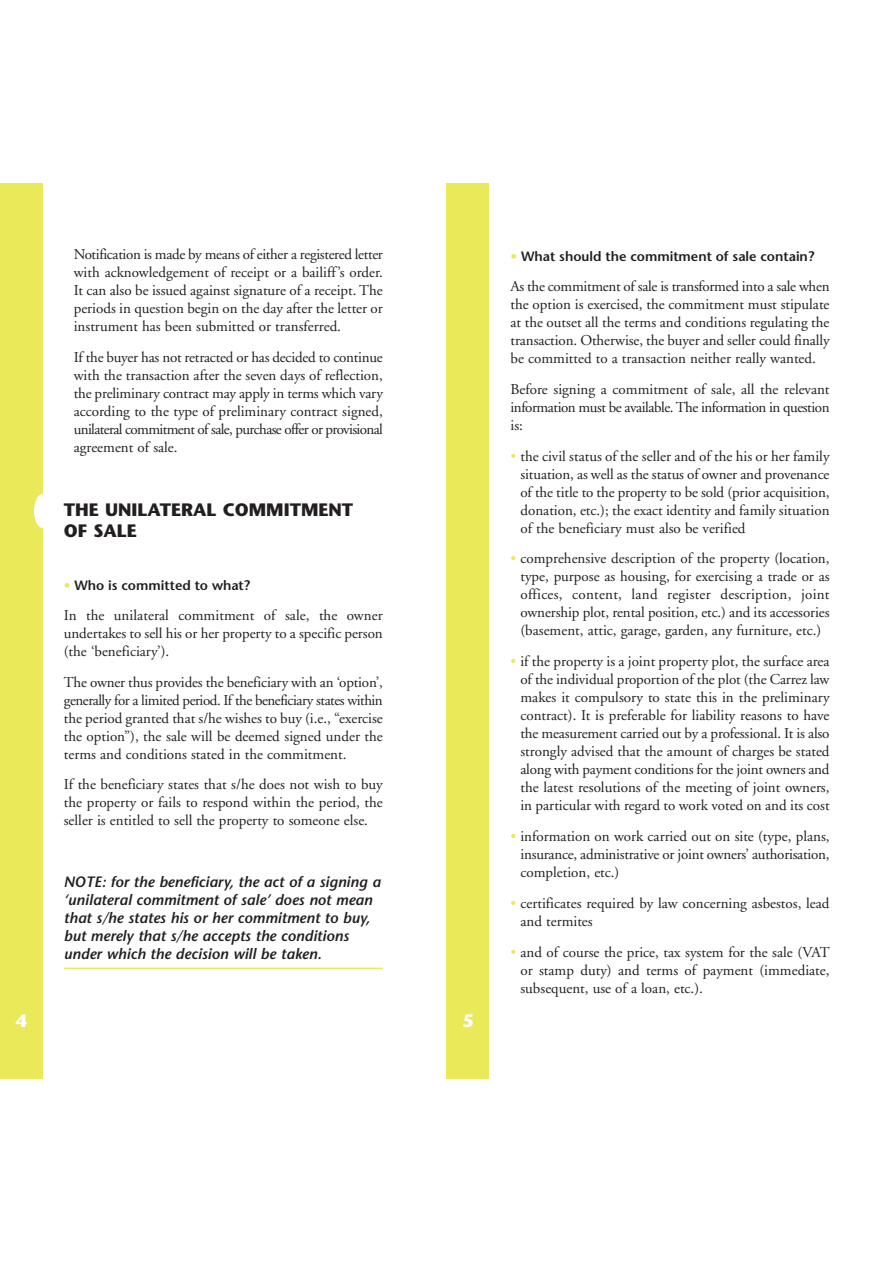
<style>
.page{position:relative;width:893px;height:1263px;background:#fff}
.page>*{position:absolute;margin:0;border:0;box-sizing:border-box;transform-origin:0 0}
.t1{font:700 18px/21px "Stone Sans";color:#231f20}
.t2{font:700 18px "Stone Sans";color:#fff}
.t3{font:15px/18px "Adobe Garamond";color:#231f20;text-align:justify}
.t4{font:italic 600 15px/18px "Stone Sans";color:#231f20}
.t5{font:600 13.5px "Stone Sans";color:#231f20}
.s1{color:#eae95a}
</style>
<div class="page">
<div style="left:446px;top:183px;width:43px;height:895px;background:#eae95a"></div>
<div style="left:0;top:183px;width:43px;height:895px;background:#eae95a"></div>
<hr style="left:64px;top:968px;width:319px;height:1px;background:#eae95a">
<div style="left:34px;top:494px;width:17px;height:34px;background:#fff;border-radius:50%"></div>
<p class="t3" style="left:74px;top:247px;width:310px">Notification is made by means of either a registered letter with acknowledgement of receipt or a bailiff’s order.<br>It can also be issued against signature of a receipt. The periods in question begin on the day after the letter or instrument has been submitted or transferred.</p>
<p class="t3" style="left:74px;top:349px;width:310px">If the buyer has not retracted or has decided to continue with the transaction after the seven days of reflection, the preliminary contract may apply in terms which vary according to the type of preliminary contract signed, unilateral commitment of sale, purchase offer or provisional agreement of sale.</p>
<p class="t1" style="left:64px;top:501px;width:291px">THE UNILATERAL COMMITMENT<br>OF SALE</p>
<p class="t5" style="left:64px;top:580px;width:188px"><span class="s1">•</span> Who is committed to what?</p>
<p class="t3" style="left:64px;top:608px;width:320px">In the unilateral commitment of sale, the owner undertakes to sell his or her property to a specific person (the ‘beneficiary’).</p>
<p class="t3" style="left:64px;top:674px;width:320px">The owner thus provides the beneficiary with an ‘option’, generally for a limited period. If the beneficiary states within the period granted that s/he wishes to buy (i.e., “exercise the option”), the sale will be deemed signed under the terms and conditions stated in the commitment.</p>
<p class="t3" style="left:64px;top:777px;width:320px">If the beneficiary states that s/he does not wish to buy the property or fails to respond within the period, the seller is entitled to sell the property to someone else.</p>
<p class="t4" style="left:64px;top:874px;width:318px">NOTE: for the beneficiary, the act of a signing a ‘unilateral commitment of sale’ does not mean that s/he states his or her commitment to buy, but merely that s/he accepts the conditions under which the decision will be taken.</p>
<p class="t2" style="left:16px;top:1014px;width:13px">4</p>
<p class="t2" style="left:462px;top:1014px;width:13px">5</p>
<p class="t5" style="left:510px;top:251px;width:305px"><span class="s1">•</span> What should the commitment of sale contain?</p>
<p class="t3" style="left:510px;top:279px;width:320px">As the commitment of sale is transformed into a sale when the option is exercised, the commitment must stipulate at the outset all the terms and conditions regulating the transaction. Otherwise, the buyer and seller could finally be committed to a transaction neither really wanted.</p>
<p class="t3" style="left:510px;top:382px;width:320px">Before signing a commitment of sale, all the relevant information must be available. The information in question is:</p>
<p class="t3" style="left:520px;top:448px;width:310px;text-indent:-10px"><span class="s1">•</span> the civil status of the seller and of the his or her family situation, as well as the status of owner and provenance of the title to the property to be sold (prior acquisition, donation, etc.); the exact identity and family situation of the beneficiary must also be verified</p>
<p class="t3" style="left:520px;top:551px;width:310px;text-indent:-10px"><span class="s1">•</span> comprehensive description of the property (location, type, purpose as housing, for exercising a trade or as offices, content, land register description, joint ownership plot, rental position, etc.) and its accessories (basement, attic, garage, garden, any furniture, etc.)</p>
<p class="t3" style="left:520px;top:654px;width:310px;text-indent:-10px"><span class="s1">•</span> if the property is a joint property plot, the surface area of the individual proportion of the plot (the Carrez law makes it compulsory to state this in the preliminary contract). It is preferable for liability reasons to have the measurement carried out by a professional. It is also strongly advised that the amount of charges be stated along with payment conditions for the joint owners and the latest resolutions of the meeting of joint owners, in particular with regard to work voted on and its cost</p>
<p class="t3" style="left:520px;top:829px;width:310px;text-indent:-10px"><span class="s1">•</span> information on work carried out on site (type, plans, insurance, administrative or joint owners’ authorisation, completion, etc.)</p>
<p class="t3" style="left:520px;top:895px;width:310px;text-indent:-10px"><span class="s1">•</span> certificates required by law concerning asbestos, lead and termites</p>
<p class="t3" style="left:520px;top:944px;width:310px;text-indent:-10px"><span class="s1">•</span> and of course the price, tax system for the sale (VAT or stamp duty) and terms of payment (immediate, subsequent, use of a loan, etc.).</p>
</div>
